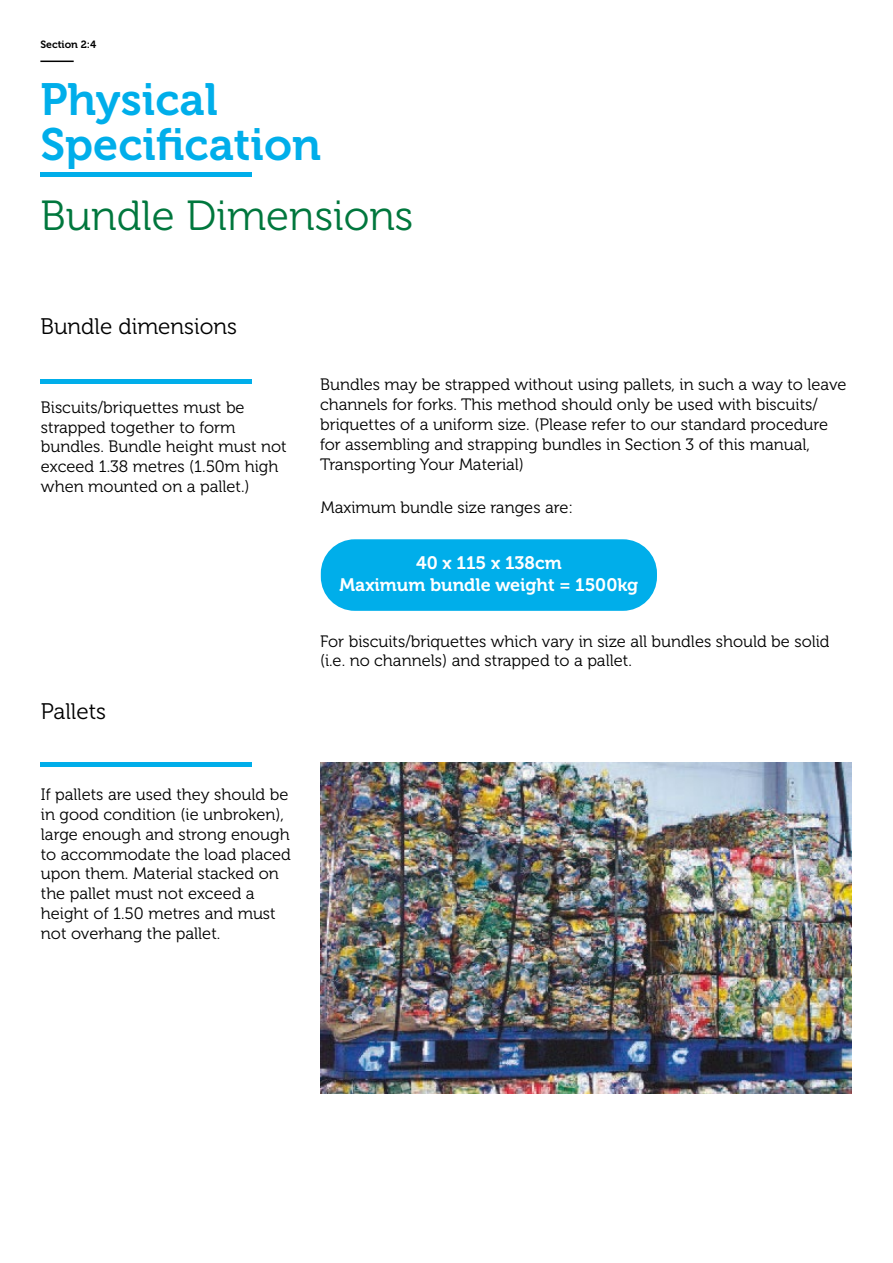
<style>
.page{position:relative;width:893px;height:1263px;background:#fff}
.page>*{position:absolute;margin:0;border:0;box-sizing:border-box;transform-origin:0 0}
.t1{font:45px/45px "Museo 700";color:#00aeea}
.t2{font:42px "Museo 300";color:#00773d}
.t3{font:22.5px "Museo 300";color:#000}
.t4{font:18px/21.6px "Museo 700";color:#fff;text-align:center}
.t5{font:16.5px/19.8px "Museo 300";color:#000}
.t6{font:10.5px "Museo 700";color:#000}
</style>
<div class="page">
<hr style="left:40px;top:61px;width:34px;height:1px;background:#000">
<div style="left:321px;top:539px;width:336px;height:72px;background:#00aeea;border-radius:34px"></div>
<img style="left:320px;top:763px;width:531px;height:330px">
<hr style="left:40px;top:173px;width:211px;height:4px;background:#00aeea">
<hr style="left:40px;top:379px;width:211px;height:4px;background:#00aeea">
<hr style="left:40px;top:763px;width:211px;height:4px;background:#00aeea">
<p class="t6" style="left:40px;top:39px;width:57px">Section 2:4</p>
<h1 class="t1" style="left:40px;top:77px;width:282px">Physical<br>Specification</h1>
<h2 class="t2" style="left:40px;top:193px;width:374px">Bundle Dimensions</h2>
<h3 class="t3" style="left:40px;top:315px;width:198px">Bundle dimensions</h3>
<p class="t5" style="left:41px;top:397px;width:247px">Biscuits/briquettes must be strapped together to form bundles. Bundle height must not exceed 1.38 metres (1.50m high when mounted on a pallet.)</p>
<h3 class="t3" style="left:41px;top:699px;width:67px">Pallets</h3>
<p class="t5" style="left:41px;top:785px;width:251px">If pallets are used they should be in good condition (ie unbroken), large enough and strong enough to accommodate the load placed upon them. Material stacked on the pallet must not exceed a height of 1.50 metres and must not overhang the pallet.</p>
<p class="t5" style="left:320px;top:375px;width:528px">Bundles may be strapped without using pallets, in such a way to leave channels for forks. This method should only be used with biscuits/ briquettes of a uniform size. (Please refer to our standard procedure for assembling and strapping bundles in Section 3 of this manual, Transporting Your Material)</p>
<p class="t5" style="left:321px;top:498px;width:254px">Maximum bundle size ranges are:</p>
<p class="t4" style="left:340px;top:552px;width:300px">40 x 115 x 138cm<br>Maximum bundle weight = 1500kg</p>
<p class="t5" style="left:320px;top:631px;width:511px">For biscuits/briquettes which vary in size all bundles should be solid (i.e. no channels) and strapped to a pallet.</p>
</div>
